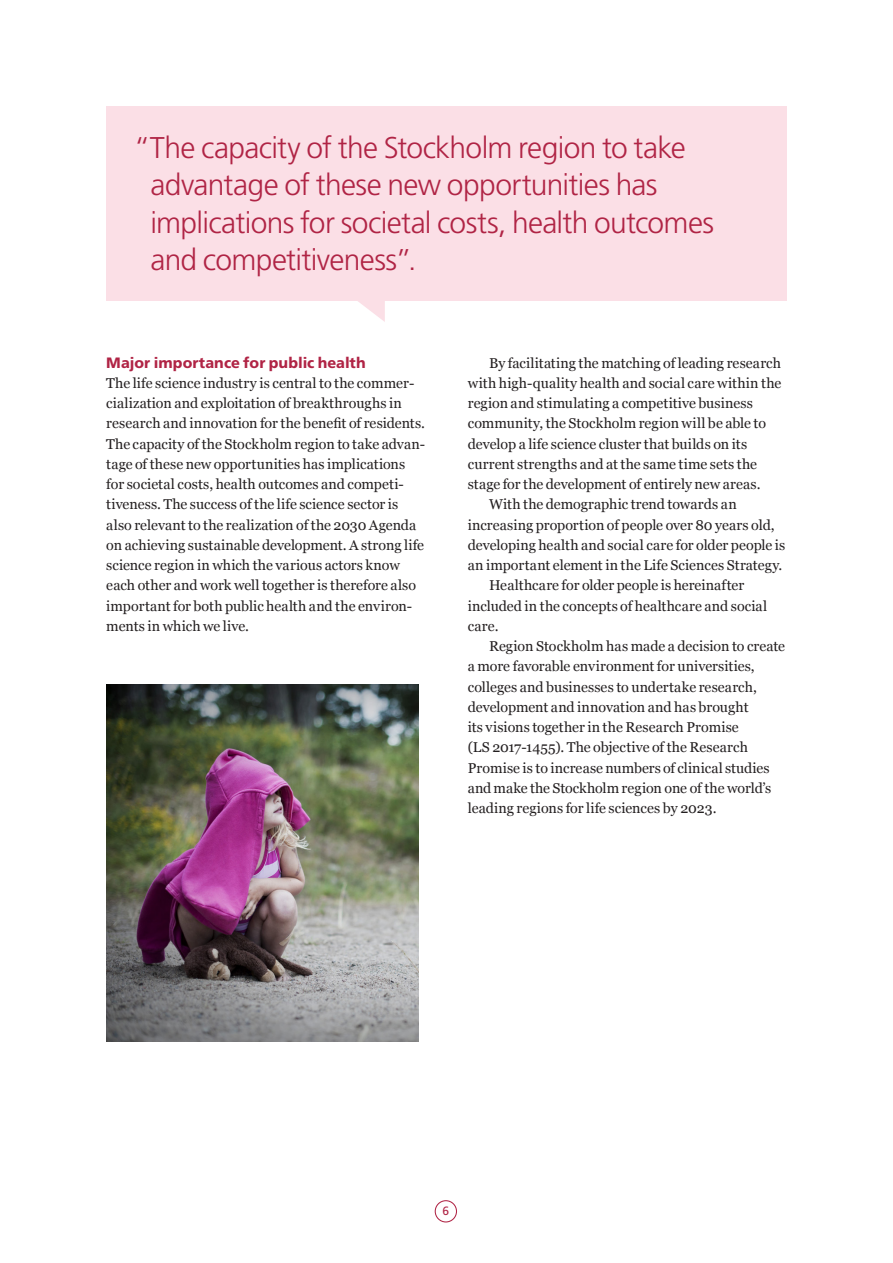
<style>
.page{position:relative;width:893px;height:1263px;background:#fff}
.page>*{position:absolute;margin:0;border:0;box-sizing:border-box;transform-origin:0 0}
.citat{font:300 30px/37.5px "Frutiger SLLOTF";letter-spacing:-.02em;color:#b02445}
.t1{font:800 15px "Frutiger SLLOTF";letter-spacing:.005em;color:#b02445}
.P_indrag{font:14.25px/20.2px "Georgia";letter-spacing:.005em;color:#231f20}
.t2{font:12px "Frutiger SLLOTF";color:#b02445}
</style>
<div class="page">
<div style="left:435px;top:1200px;width:22px;height:22px;border:1px solid #b02445;border-radius:50%"></div>
<svg style="left:358px;top:301px;width:27px;height:21px"></svg>
<div style="left:106px;top:106px;width:681px;height:195px;background:#fbdfe6"></div>
<img style="left:106px;top:685px;width:313px;height:356px">
<p class="citat" style="left:150px;top:129px;width:565px;text-indent:-16px">“The capacity of the Stockholm region to take advantage of these new opportunities has implications for societal costs, health outcomes and competitiveness”.</p>
<h2 class="t1" style="left:106px;top:353px;width:261px">Major importance for public health</h2>
<p class="P_indrag" style="left:106px;top:372px;width:320px">The life science industry is central to the commer&shy;cialization and exploitation of breakthroughs in research and innovation for the benefit of residents.<br>The capacity of the Stockholm region to take advan&shy;tage of these new opportunities has implications for societal costs, health outcomes and competi&shy;tiveness. The success of the life science sector is also relevant to the realization of the 2030 Agenda on achieving sustainable development. A strong life science region in which the various actors know each other and work well together is therefore also important for both public health and the environ&shy;ments in which we live.</p>
<p class="P_indrag" style="left:468px;top:352px;width:315px;text-indent:21px">By facilitating the matching of leading research with high-quality health and social care within the region and stimulating a competitive business community, the Stockholm region will be able to develop a life science cluster that builds on its current strengths and at the same time sets the stage for the development of entirely new areas.</p>
<p class="P_indrag" style="left:468px;top:494px;width:319px;text-indent:21px">With the demographic trend towards an increasing proportion of people over 80 years old, developing health and social care for older people is an important element in the Life Sciences Strategy.</p>
<p class="P_indrag" style="left:468px;top:575px;width:301px;text-indent:21px">Healthcare for older people is hereinafter included in the concepts of healthcare and social care.</p>
<p class="P_indrag" style="left:468px;top:635px;width:319px;text-indent:21px">Region Stockholm has made a decision to create a more favorable environment for universities, colleges and businesses to undertake research, development and innovation and has brought<br>its visions together in the Research Promise<br>(LS 2017-1455). The objective of the Research Promise is to increase numbers of clinical studies and make the Stockholm region one of the world’s leading regions for life sciences by 2023.</p>
<p class="t2" style="left:442px;top:1204px;width:8px">6</p>
</div>
